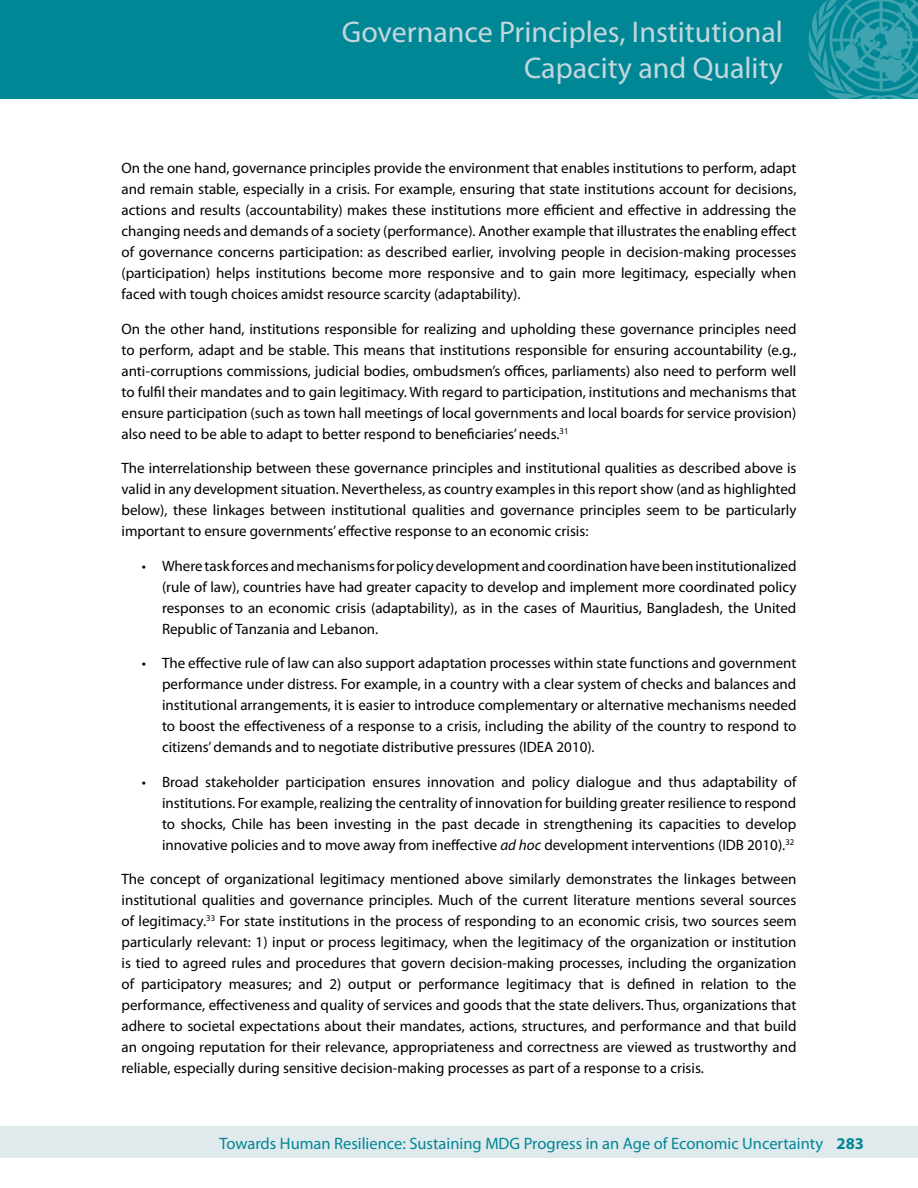
<style>
.page{position:relative;width:918px;height:1188px;background:#fff}
.page>*{position:absolute;margin:0;border:0;box-sizing:border-box;transform-origin:0 0}
.t1{font:30px/36px "Myriad Pro";color:#c3d7dd;text-align:right}
.t2{font:16.5px "Myriad Pro";color:#008795}
.t3{font:15px/21px "Myriad Pro";color:#000;text-align:justify}
.s1{font-style:italic}
.s2{font-weight:700}
</style>
<div class="page">
<div style="left:0;top:1127px;width:918px;height:31px;background:#e0e9ec"></div>
<div style="left:0;top:0;width:918px;height:99px;background:#008795"></div>
<svg style="left:808px;top:0;width:110px;height:99px"></svg>
<h1 class="t1" style="left:342px;top:13px;width:443px">Governance Principles, Institutional<br>Capacity and Quality</h1>
<p class="t3" style="left:122px;top:157px;width:677px">On the one hand, governance principles provide the environment that enables institutions to perform, adapt and remain stable, especially in a crisis. For example, ensuring that state institutions account for decisions, actions and results (accountability) makes these institutions more efficient and effective in addressing the changing needs and demands of a society (performance). Another example that illustrates the enabling effect of governance concerns participation: as described earlier, involving people in decision-making processes (participation) helps institutions become more responsive and to gain more legitimacy, especially when faced with tough choices amidst resource scarcity (adaptability).</p>
<p class="t3" style="left:122px;top:318px;width:677px">On the other hand, institutions responsible for realizing and upholding these governance principles need to perform, adapt and be stable. This means that institutions responsible for ensuring accountability (e.g., anti-corruptions commissions, judicial bodies, ombudsmen’s offices, parliaments) also need to perform well to fulfil their mandates and to gain legitimacy. With regard to participation, institutions and mechanisms that ensure participation (such as town hall meetings of local governments and local boards for service provision) also need to be able to adapt to better respond to beneficiaries’ needs.<sup>31</sup></p>
<p class="t3" style="left:122px;top:457px;width:677px">The interrelationship between these governance principles and institutional qualities as described above is valid in any development situation. Nevertheless, as country examples in this report show (and as highlighted below), these linkages between institutional qualities and governance principles seem to be particularly important to ensure governments’ effective response to an economic crisis:</p>
<p class="t3" style="left:162px;top:555px;width:636px;text-indent:-20px">• Where task forces and mechanisms for policy development and coordination have been institutionalized (rule of law), countries have had greater capacity to develop and implement more coordinated policy responses to an economic crisis (adaptability), as in the cases of Mauritius, Bangladesh, the United Republic of Tanzania and Lebanon.</p>
<p class="t3" style="left:162px;top:652px;width:636px;text-indent:-20px">• The effective rule of law can also support adaptation processes within state functions and government performance under distress. For example, in a country with a clear system of checks and balances and institutional arrangements, it is easier to introduce complementary or alternative mechanisms needed to boost the effectiveness of a response to a crisis, including the ability of the country to respond to citizens’ demands and to negotiate distributive pressures (IDEA 2010).</p>
<p class="t3" style="left:162px;top:771px;width:636px;text-indent:-20px">• Broad stakeholder participation ensures innovation and policy dialogue and thus adaptability of institutions. For example, realizing the centrality of innovation for building greater resilience to respond to shocks, Chile has been investing in the past decade in strengthening its capacities to develop innovative policies and to move away from ineffective <span class="s1">ad hoc</span> development interventions (IDB 2010).<sup>32</sup></p>
<p class="t3" style="left:121px;top:868px;width:677px">The concept of organizational legitimacy mentioned above similarly demonstrates the linkages between institutional qualities and governance principles. Much of the current literature mentions several sources of legitimacy.<sup>33</sup> For state institutions in the process of responding to an economic crisis, two sources seem particularly relevant: 1) input or process legitimacy, when the legitimacy of the organization or institution is tied to agreed rules and procedures that govern decision-making processes, including the organization of participatory measures; and 2) output or performance legitimacy that is defined in relation to the performance, effectiveness and quality of services and goods that the state delivers. Thus, organizations that adhere to societal expectations about their mandates, actions, structures, and performance and that build an ongoing reputation for their relevance, appropriateness and correctness are viewed as trustworthy and reliable, especially during sensitive decision-making processes as part of a response to a crisis.</p>
<p class="t2" style="left:219px;top:1133px;width:646px">Towards Human Resilience: Sustaining MDG Progress in an Age of Economic Uncertainty <span class="s2">283</span></p>
</div>
